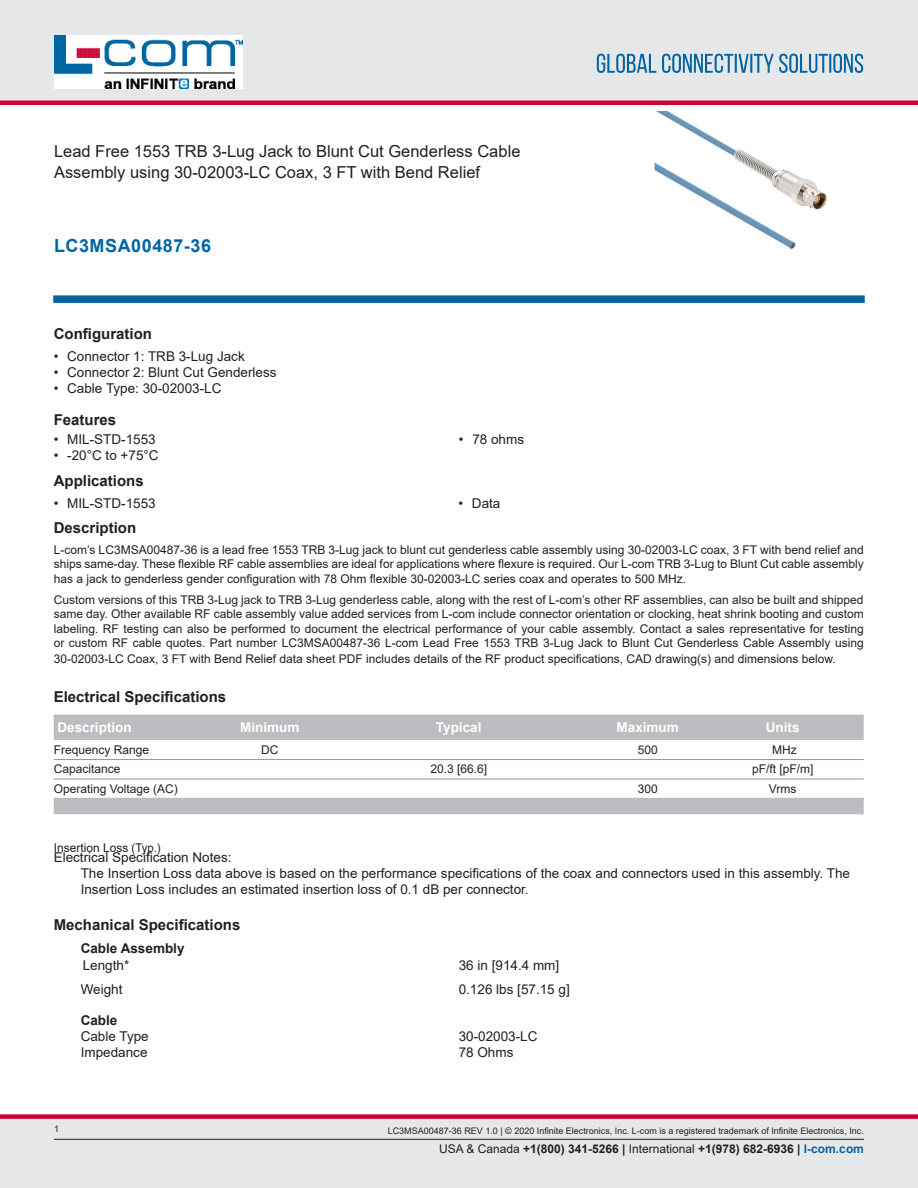
<style>
.page{position:relative;width:918px;height:1188px;background:#fff}
.page>*{position:absolute;margin:0;border:0;box-sizing:border-box;transform-origin:0 0}
.PN{font:700 18px "Arial";letter-spacing:.03em;color:#0065a4}
.Web_Description_Para{font:16.5px/21px "Arial";color:#231f20}
.Head1{font:700 15px "Arial";color:#231f20}
.Specs_Para{font:13.5px/16.2px "Arial";color:#231f20}
.LCOM_Table_Header_Lo{font:700 13.5px "Arial";color:#fff}
.Head3{font:700 13.5px "Arial";color:#231f20}
.MarketingDescription{font:12px/14.4px "Arial";color:#231f20;text-align:justify}
.LCOM_Table_Body_Low{font:12px "Arial";color:#231f20}
.t1{font:700 12px "Arial";color:#231f20}
.Table_Body_Frequency{font:12px "Arial";color:#231f20}
.t2{font:9px "Arial";color:#231f20}
.s1{font-weight:400}
.s2{color:#0065a4}
</style>
<div class="page">
<svg style="left:53px;top:295px;width:812px;height:8px;background:#0f6ea3"></svg>
<img style="left:655px;top:111px;width:172px;height:138px">
<div style="left:54px;top:715px;width:810px;height:25px;background:#bcbdc0"></div>
<hr style="left:54px;top:759px;width:810px;height:1px;background:#939598">
<hr style="left:54px;top:779px;width:810px;height:1px;background:#939598">
<div style="left:54px;top:798px;width:810px;height:16px;background:#bcbdc0"></div>
<div style="left:0;top:1119px;width:918px;height:69px;background:#e6e7e9"></div>
<div style="left:0;top:1114px;width:918px;height:5px;background:#c03"></div>
<div style="left:0;top:0;width:918px;height:102px;background:#e6e7e9"></div>
<div style="left:0;top:100px;width:918px;height:5px;background:#c03"></div>
<hr style="left:54px;top:1139px;width:810px;height:1px;background:#231f20">
<svg style="left:597px;top:54px;width:266px;height:19px"></svg>
<h1 class="Web_Description_Para" style="left:54px;top:141px;width:468px">Lead Free 1553 TRB 3-Lug Jack to Blunt Cut Genderless Cable<br>Assembly using 30-02003-LC Coax, 3 FT with Bend Relief</h1>
<p class="PN" style="left:54px;top:233px;width:159px">LC3MSA00487-36</p>
<p class="Head1" style="left:54px;top:323px;width:100px">Configuration</p>
<p class="Specs_Para" style="left:54px;top:348px;width:193px">• Connector 1: TRB 3-Lug Jack</p>
<p class="Specs_Para" style="left:54px;top:364px;width:224px">• Connector 2: Blunt Cut Genderless</p>
<p class="Specs_Para" style="left:54px;top:380px;width:169px">• Cable Type: 30-02003-LC</p>
<p class="Head1" style="left:54px;top:410px;width:64px">Features</p>
<p class="Specs_Para" style="left:54px;top:431px;width:104px">• MIL-STD-1553</p>
<p class="Specs_Para" style="left:54px;top:447px;width:106px">• -20°C to +75°C</p>
<p class="Specs_Para" style="left:459px;top:431px;width:67px">• 78 ohms</p>
<p class="Head1" style="left:54px;top:470px;width:92px">Applications</p>
<p class="Specs_Para" style="left:54px;top:495px;width:104px">• MIL-STD-1553</p>
<p class="Specs_Para" style="left:458px;top:495px;width:44px">• Data</p>
<p class="Head1" style="left:54px;top:517px;width:84px">Description</p>
<p class="MarketingDescription" style="left:54px;top:542px;width:812px">L-com’s LC3MSA00487-36 is a lead free 1553 TRB 3-Lug jack to blunt cut genderless cable assembly using 30-02003-LC coax, 3 FT with bend relief and ships same-day. These flexible RF cable assemblies are ideal for applications where flexure is required. Our L-com TRB 3-Lug to Blunt Cut cable assembly has a jack to genderless gender configuration with 78 Ohm flexible 30-02003-LC series coax and operates to 500 MHz.</p>
<p class="MarketingDescription" style="left:54px;top:592px;width:812px">Custom versions of this TRB 3-Lug jack to TRB 3-Lug genderless cable, along with the rest of L-com’s other RF assemblies, can also be built and shipped same day. Other available RF cable assembly value added services from L-com include connector orientation or clocking, heat shrink booting and custom labeling. RF testing can also be performed to document the electrical performance of your cable assembly. Contact a sales representative for testing or custom RF cable quotes. Part number LC3MSA00487-36 L-com Lead Free 1553 TRB 3-Lug Jack to Blunt Cut Genderless Cable Assembly using</p>
<p class="MarketingDescription" style="left:54px;top:652px;width:784px">30-02003-LC Coax, 3 FT with Bend Relief data sheet PDF includes details of the RF product specifications, CAD drawing(s) and dimensions below.</p>
<p class="Head1" style="left:54px;top:686px;width:174px">Electrical Specifications</p>
<p class="LCOM_Table_Header_Lo" style="left:57px;top:718px;width:76px">Description</p>
<p class="LCOM_Table_Header_Lo" style="left:240px;top:718px;width:61px">Minimum</p>
<p class="LCOM_Table_Header_Lo" style="left:436px;top:718px;width:47px">Typical</p>
<p class="LCOM_Table_Header_Lo" style="left:617px;top:718px;width:64px">Maximum</p>
<p class="LCOM_Table_Header_Lo" style="left:766px;top:718px;width:35px">Units</p>
<p class="LCOM_Table_Body_Low" style="left:54px;top:741px;width:97px">Frequency Range</p>
<p class="LCOM_Table_Body_Low" style="left:261px;top:741px;width:19px">DC</p>
<p class="LCOM_Table_Body_Low" style="left:638px;top:741px;width:22px">500</p>
<p class="LCOM_Table_Body_Low" style="left:772px;top:741px;width:26px">MHz</p>
<p class="LCOM_Table_Body_Low" style="left:54px;top:761px;width:68px">Capacitance</p>
<p class="LCOM_Table_Body_Low" style="left:430px;top:761px;width:58px">20.3 [66.6]</p>
<p class="LCOM_Table_Body_Low" style="left:752px;top:761px;width:63px">pF/ft [pF/m]</p>
<p class="LCOM_Table_Body_Low" style="left:54px;top:780px;width:126px">Operating Voltage (AC)</p>
<p class="LCOM_Table_Body_Low" style="left:638px;top:780px;width:22px">300</p>
<p class="LCOM_Table_Body_Low" style="left:769px;top:780px;width:29px">Vrms</p>
<p class="Table_Body_Frequency" style="left:54px;top:839px;width:109px">Insertion Loss (Typ.)</p>
<p class="Specs_Para" style="left:54px;top:849px;width:179px">Electrical Specification Notes:</p>
<p class="Specs_Para" style="left:81px;top:865px;width:771px">The Insertion Loss data above is based on the performance specifications of the coax and connectors used in this assembly. The<br>Insertion Loss includes an estimated insertion loss of 0.1 dB per connector.</p>
<p class="Head1" style="left:54px;top:915px;width:188px">Mechanical Specifications</p>
<p class="Head3" style="left:81px;top:939px;width:105px">Cable Assembly</p>
<p class="Specs_Para" style="left:83px;top:957px;width:48px">Length*</p>
<p class="Specs_Para" style="left:459px;top:957px;width:102px">36 in [914.4 mm]</p>
<p class="Specs_Para" style="left:81px;top:981px;width:43px">Weight</p>
<p class="Specs_Para" style="left:459px;top:981px;width:113px">0.126 lbs [57.15 g]</p>
<p class="Head3" style="left:81px;top:1011px;width:38px">Cable</p>
<p class="Specs_Para" style="left:81px;top:1028px;width:70px">Cable Type</p>
<p class="Specs_Para" style="left:459px;top:1028px;width:80px">30-02003-LC</p>
<p class="Specs_Para" style="left:81px;top:1045px;width:68px">Impedance</p>
<p class="Specs_Para" style="left:459px;top:1045px;width:56px">78 Ohms</p>
<p class="t2" style="left:54px;top:1123px;width:7px">1</p>
<p class="t2" style="left:388px;top:1125px;width:478px">LC3MSA00487-36 REV 1.0 | © 2020 Infinite Electronics, Inc. L-com is a registered trademark of Infinite Electronics, Inc.</p>
<p class="t1" style="left:439px;top:1140px;width:426px"><span class="s1">USA &amp; Canada</span> +1(800) 341-5266 | <span class="s1">International</span> +1(978) 682-6936 | <span class="s2">l-com.com</span></p>
</div>
